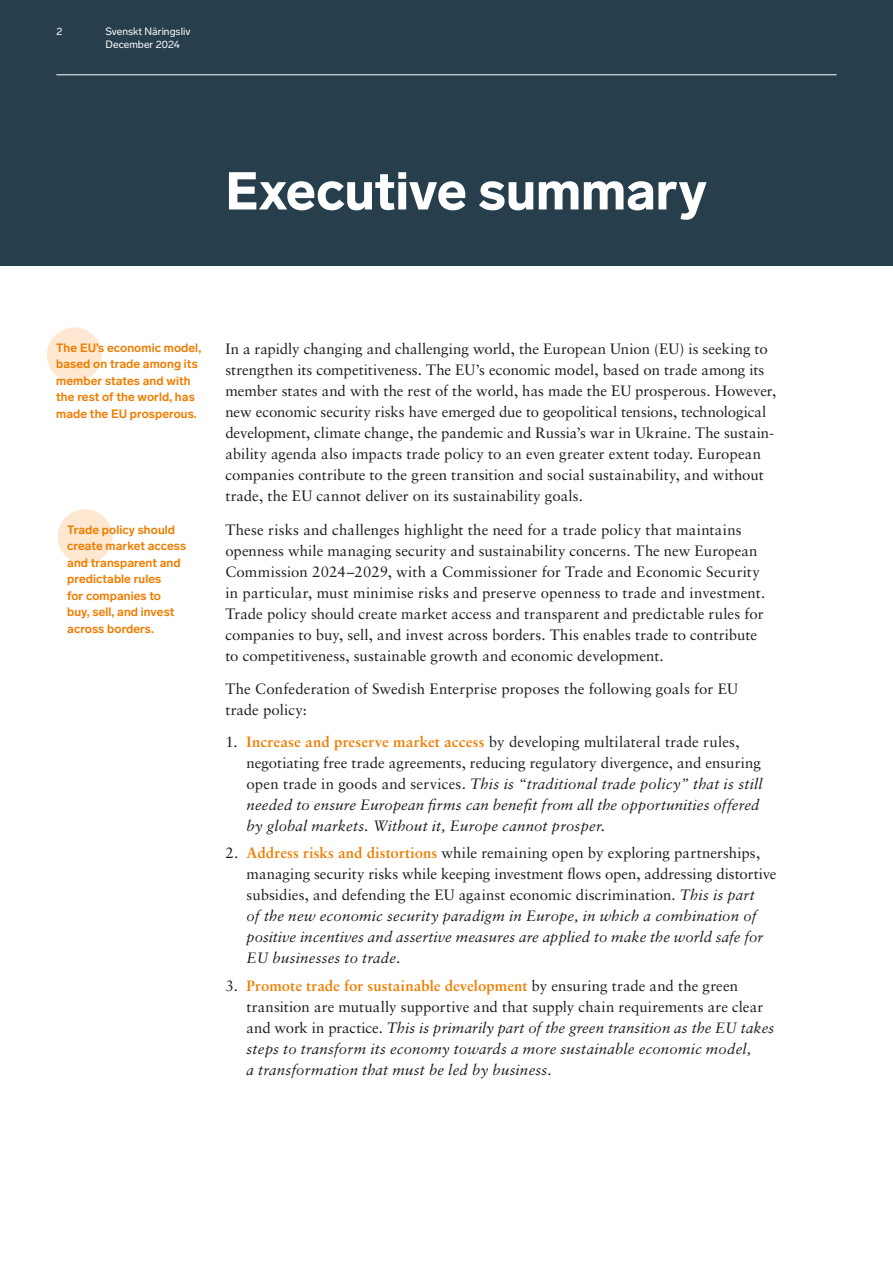
<style>
.page{position:relative;width:893px;height:1263px;background:#fff}
.page>*{position:absolute;margin:0;border:0;box-sizing:border-box;transform-origin:0 0}
.t1{font:900 52.5px "Lab Grotesque";color:#fff}
.t2{font:15px/21px "Sabon LT Std";letter-spacing:.005em;color:#1d1d1b}
.t3{font:italic 15px/21px "Sabon LT Std";letter-spacing:.01em;color:#1d1d1b}
.t4{font:700 12px/16.5px "Lab Grotesque";letter-spacing:.005em;color:#ef7d00}
.t5{font:10.5px/12.6px "Lab Grotesque";color:#fff}
.s1{font-style:normal}
.s2{font-weight:700;font-style:normal;color:#ef7d00}
.s3{font-weight:700;color:#ef7d00}
.s4{font-style:italic}
</style>
<div class="page">
<div style="left:0;top:0;width:893px;height:266px;background:#273e4d"></div>
<hr style="left:56px;top:75px;width:781px;height:1px;background:#fff">
<div style="left:47px;top:327px;width:55px;height:55px;background:#fee8d2;border-radius:50%"></div>
<div style="left:58px;top:509px;width:55px;height:55px;background:#fee8d2;border-radius:50%"></div>
<p class="t5" style="left:56px;top:25px;width:8px">2</p>
<p class="t5" style="left:106px;top:25px;width:86px">Svenskt Näringsliv<br>December 2024</p>
<h1 class="t1" style="left:225px;top:160px;width:483px">Executive summary</h1>
<p class="t4" style="left:56px;top:340px;width:146px">The EU’s economic model, based on trade among its member states and with the rest of the world, has made the EU prosperous.</p>
<p class="t4" style="left:67px;top:521px;width:121px">Trade policy should create market access and transparent and predictable rules<br>for companies to buy, sell, and invest across borders.</p>
<p class="t2" style="left:225px;top:338px;width:552px">In a rapidly changing and challenging world, the European Union (EU) is seeking to strengthen its competitiveness. The EU’s economic model, based on trade among its member states and with the rest of the world, has made the EU prosperous. However, new economic security risks have emerged due to geopolitical tensions, technological development, climate change, the pandemic and Russia’s war in Ukraine. The sustain&shy;ability agenda also impacts trade policy to an even greater extent today. European companies contribute to the green transition and social sustainability, and without trade, the EU cannot deliver on its sustainability goals.</p>
<p class="t2" style="left:225px;top:519px;width:541px">These risks and challenges highlight the need for a trade policy that maintains openness while managing security and sustainability concerns. The new European Commission 2024–2029, with a Commissioner for Trade and Economic Security in particular, must minimise risks and preserve openness to trade and investment.<br>Trade policy should create market access and transparent and predictable rules for companies to buy, sell, and invest across borders. This enables trade to contribute to competitiveness, sustainable growth and economic development.</p>
<p class="t2" style="left:225px;top:678px;width:514px">The Confederation of Swedish Enterprise proposes the following goals for EU trade policy:</p>
<p class="t3" style="left:247px;top:731px;width:517px;text-indent:-21px"><span class="s1">1.</span> <span class="s2">Increase and preserve market access</span> <span class="s1">by developing multilateral trade rules, negotiating free trade agreements, reducing regulatory divergence, and ensuring open trade in goods and services.</span> This is “traditional trade policy” that is still needed to ensure European firms can benefit from all the opportunities offered by global markets. Without it, Europe cannot prosper.</p>
<p class="t2" style="left:247px;top:842px;width:531px;text-indent:-21px">2. <span class="s3">Address risks and distortions</span> while remaining open by exploring partnerships, managing security risks while keeping investment flows open, addressing distortive subsidies, and defending the EU against economic discrimination. <span class="s4">This is part<br>of the new economic security paradigm in Europe, in which a combination of positive incentives and assertive measures are applied to make the world safe for EU businesses to trade.</span></p>
<p class="t3" style="left:247px;top:975px;width:529px;text-indent:-21px"><span class="s1">3.</span> <span class="s2">Promote trade for sustainable development</span> <span class="s1">by ensuring trade and the green transition are mutually supportive and that supply chain requirements are clear and work in practice.</span> This is primarily part of the green transition as the EU takes steps to transform its economy towards a more sustainable economic model,<br>a transformation that must be led by business.</p>
</div>
